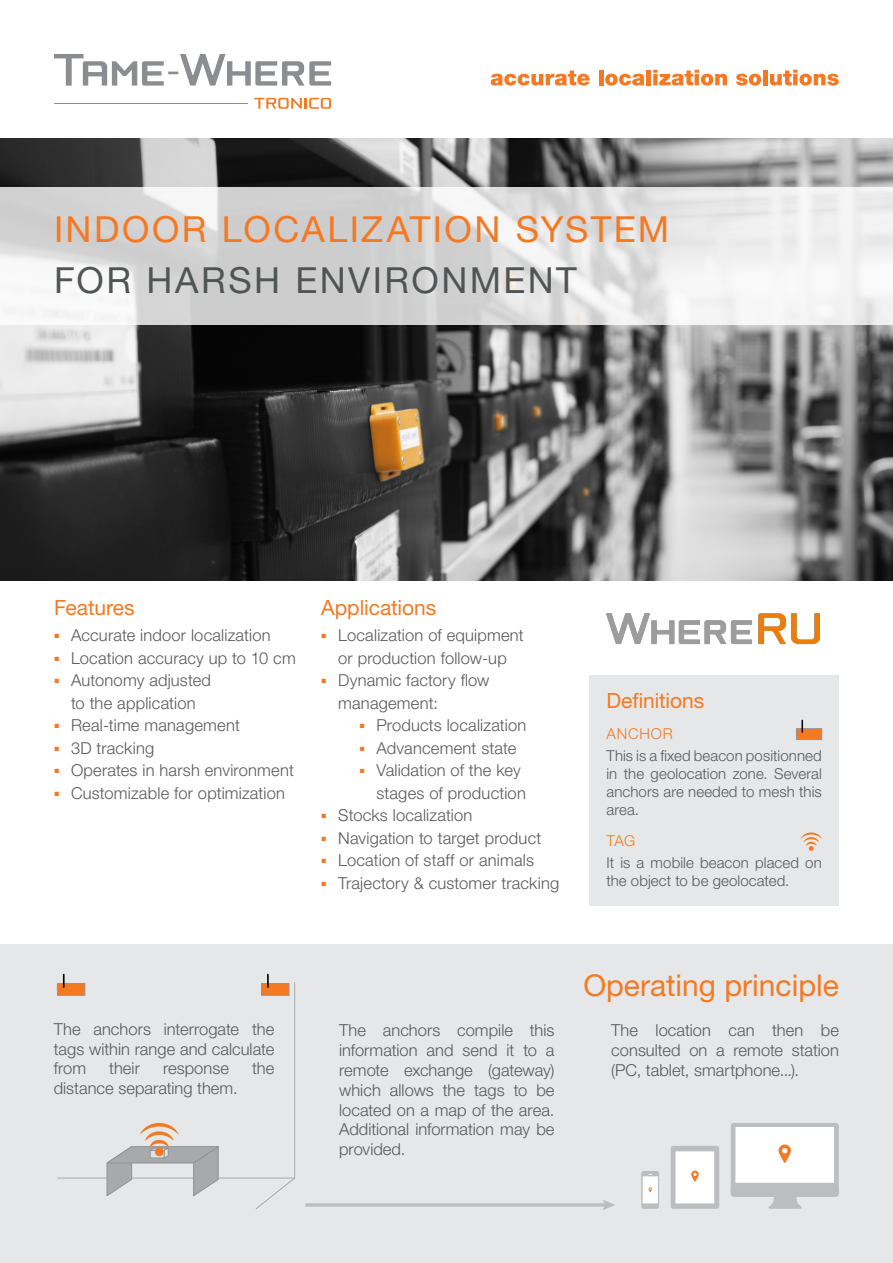
<style>
.page{position:relative;width:893px;height:1263px;background:#fff}
.page>*{position:absolute;margin:0;border:0;box-sizing:border-box;transform-origin:0 0}
.Titre{font:36px/51px "Helvetica Neue LT Std";letter-spacing:.065em;color:#f47923}
.t1{font:30px "Helvetica Neue LT Std";color:#f47921}
.Intertitre{font:21px "Helvetica Neue LT Std";letter-spacing:-.005em;color:#f47921}
.Texte{font:300 16.5px/19.8px "Helvetica Neue LT Std";letter-spacing:.01em;color:#595959;text-align:justify}
.Texte-2{font:300 15px/18px "Helvetica Neue LT Std";letter-spacing:.005em;color:#595959;text-align:justify}
.Inter_gris{font:300 15px "Helvetica Neue LT Std";letter-spacing:.055em;color:#f47921}
.s1{color:#515455}
</style>
<div class="page">
<img style="left:0;top:138px;width:893px;height:442px">
<div style="left:589px;top:675px;width:250px;height:231px;background:#e6e7e9"></div>
<div style="left:0;top:944px;width:893px;height:319px;background:#e6e7e9"></div>
<svg style="left:731px;top:1123px;width:108px;height:86px;background:#e8e6e6"></svg>
<svg style="left:671px;top:1146px;width:48px;height:63px;background:#e8e7e6"></svg>
<svg style="left:641px;top:1171px;width:18px;height:38px"></svg>
<hr style="left:57px;top:1178px;width:238px;height:1px;background:#a8a9ad">
<svg style="left:106px;top:1123px;width:114px;height:73px"></svg>
<div style="left:155px;top:1147px;width:9px;height:9px;background:#f47921;border-radius:50%"></div>
<div style="left:57px;top:983px;width:28px;height:12px;background:#f47921"></div>
<div style="left:57px;top:983px;width:28px;height:12px;border:1px solid #939598"></div>
<svg style="left:63px;top:974px;width:2px;height:13px"></svg>
<svg style="left:255px;top:974px;width:40px;height:235px"></svg>
<hr style="left:305px;top:1203px;width:301px;height:3px;background:#bcbdc0">
<svg style="left:602px;top:1200px;width:13px;height:10px"></svg>
<hr style="left:54px;top:103px;width:194px;height:1px;background:#8b8d90">
<svg style="left:254px;top:98px;width:77px;height:11px"></svg>
<svg style="left:54px;top:54px;width:277px;height:32px"></svg>
<svg style="left:0;top:187px;width:893px;height:137px"></svg>
<svg style="left:491px;top:71px;width:99px;height:15px"></svg>
<hr style="left:599px;top:70px;width:4px;height:15px;background:#f47922">
<svg style="left:605px;top:74px;width:39px;height:12px"></svg>
<div style="left:646px;top:70px;width:5px;height:15px;background:#f47922"></div>
<svg style="left:653px;top:70px;width:74px;height:16px"></svg>
<svg style="left:736px;top:74px;width:25px;height:12px"></svg>
<hr style="left:763px;top:70px;width:4px;height:15px;background:#f47922">
<svg style="left:770px;top:70px;width:69px;height:16px"></svg>
<div style="left:796px;top:728px;width:26px;height:12px;background:#f47921;border:1px solid #939598"></div>
<svg style="left:801px;top:720px;width:2px;height:12px"></svg>
<svg style="left:801px;top:832px;width:21px;height:19px"></svg>
<img style="left:607px;top:577px;width:212px;height:68px">
<p class="Titre" style="left:54px;top:203px;width:617px">INDOOR LOCALIZATION SYSTEM<br><span class="s1">FOR HARSH ENVIRONMENT</span></p>
<p class="Intertitre" style="left:54px;top:595px;width:82px">Features</p>
<p class="Texte" style="left:54px;top:625px;width:218px"><sup>■</sup> Accurate indoor localization</p>
<p class="Texte" style="left:54px;top:648px;width:243px"><sup>■</sup> Location accuracy up to 10 cm</p>
<p class="Texte" style="left:54px;top:669px;width:159px;line-height:22.5px;text-align:center"><sup>■</sup> Autonomy adjusted to the application</p>
<p class="Texte" style="left:54px;top:715px;width:187px"><sup>■</sup> Real-time management</p>
<p class="Texte" style="left:54px;top:738px;width:102px"><sup>■</sup> 3D tracking</p>
<p class="Texte" style="left:54px;top:760px;width:241px"><sup>■</sup> Operates in harsh environment</p>
<p class="Texte" style="left:54px;top:783px;width:232px"><sup>■</sup> Customizable for optimization</p>
<p class="Intertitre" style="left:321px;top:595px;width:117px">Applications</p>
<p class="Texte" style="left:321px;top:624px;width:204px;line-height:22.5px;text-align:center"><sup>■</sup> Localization of equipment or production follow-up</p>
<p class="Texte" style="left:338px;top:669px;width:153px;line-height:22.5px;text-indent:-17px"><sup>■</sup> Dynamic factory flow management:</p>
<p class="Texte" style="left:359px;top:715px;width:168px"><sup>■</sup> Products localization</p>
<p class="Texte" style="left:359px;top:738px;width:158px"><sup>■</sup> Advancement state</p>
<p class="Texte" style="left:376px;top:759px;width:151px;line-height:22.5px;text-indent:-17px"><sup>■</sup> Validation of the key stages of production</p>
<p class="Texte" style="left:321px;top:805px;width:153px"><sup>■</sup> Stocks localization</p>
<p class="Texte" style="left:321px;top:828px;width:222px"><sup>■</sup> Navigation to target product</p>
<p class="Texte" style="left:321px;top:850px;width:214px"><sup>■</sup> Location of staff or animals</p>
<p class="Texte" style="left:321px;top:873px;width:240px"><sup>■</sup> Trajectory &amp; customer tracking</p>
<p class="Intertitre" style="left:606px;top:688px;width:99px">Definitions</p>
<p class="Inter_gris" style="left:606px;top:724px;width:68px">ANCHOR</p>
<p class="Texte-2" style="left:606px;top:746px;width:217px">This is a fixed beacon positionned in the geolocation zone. Several anchors are needed to mesh this area.</p>
<p class="Inter_gris" style="left:606px;top:831px;width:30px">TAG</p>
<p class="Texte-2" style="left:606px;top:853px;width:217px">It is a mobile beacon placed on the object to be geolocated.</p>
<p class="Texte" style="left:54px;top:1019px;width:222px">The anchors interrogate the tags within range and calculate from</p>
<p class="Texte" style="left:109px;top:1058px;width:32px">their</p>
<p class="Texte" style="left:163px;top:1058px;width:67px">response</p>
<p class="Texte" style="left:252px;top:1058px;width:24px">the</p>
<p class="Texte" style="left:54px;top:1078px;width:185px">distance separating them.</p>
<p class="t1" style="left:583px;top:967px;width:257px">Operating principle</p>
<p class="Texte" style="left:339px;top:1020px;width:217px">The anchors compile this information and send it to a remote exchange (gateway) which allows the tags to be located on a map of the area.<br>Additional information may be provided.</p>
<p class="Texte" style="left:611px;top:1020px;width:229px">The location can then be consulted on a remote station (PC, tablet, smartphone...).</p>
</div>
